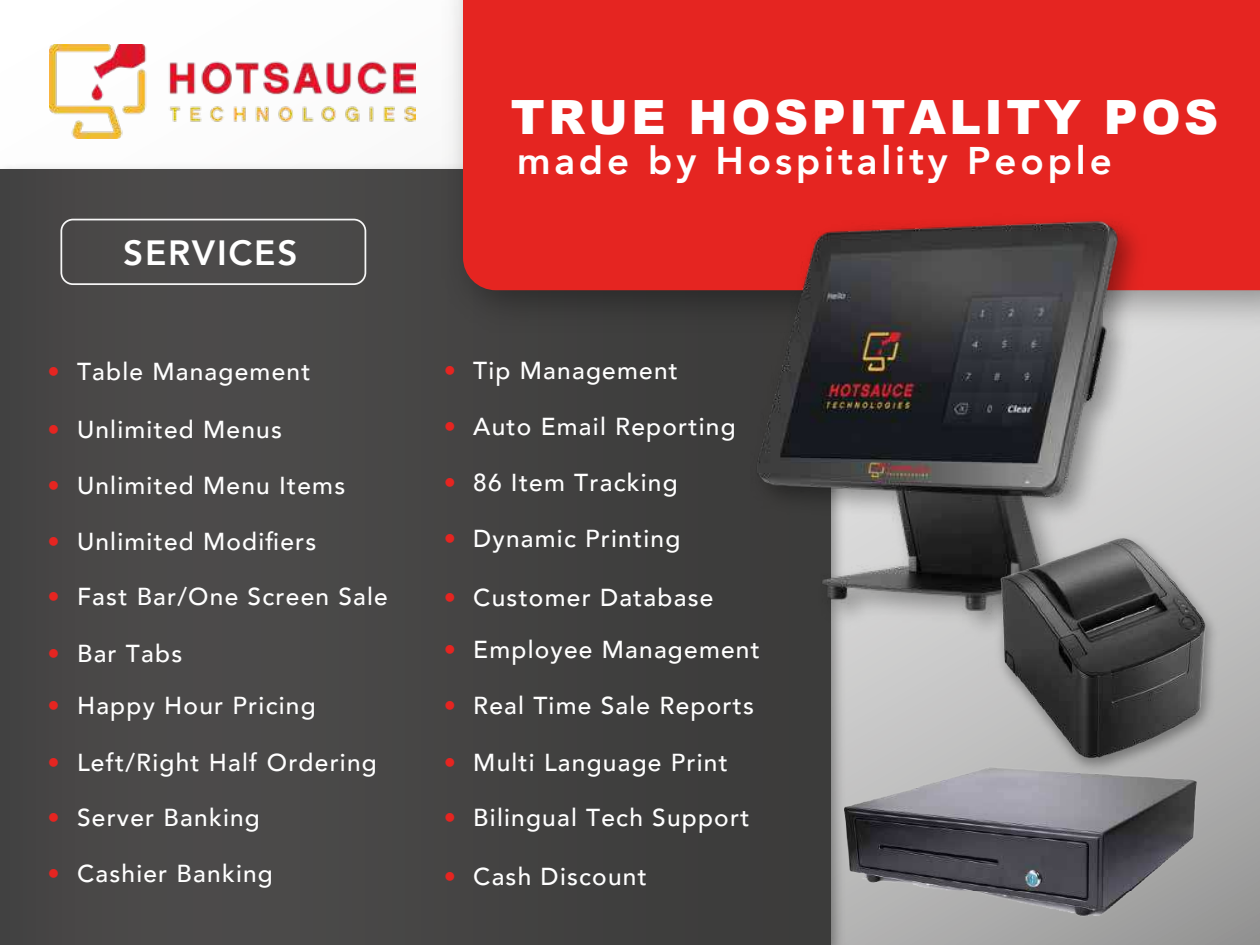
<style>
.page{position:relative;width:1260px;height:945px;background:#fff}
.page>*{position:absolute;margin:0;border:0;box-sizing:border-box;transform-origin:0 0}
.t1{font:900 47.25px "Arial";letter-spacing:.075em;color:#fff}
.t2{font:800 38.5px "Avenir";letter-spacing:.1em;color:#fff}
.t3{font:800 35px "Avenir";letter-spacing:.05em;color:#fff}
.t4{font:500 24.5px/52px "Avenir";letter-spacing:.05em;color:#fff}
.s1{color:#e52521}
</style>
<div class="page">
<svg style="left:849px;top:345px;width:411px;height:600px;background:#b8b8b8"></svg>
<div style="left:0;top:170px;width:831px;height:775px;background:#484746"></div>
<img style="left:428px;top:0;width:832px;height:345px">
<div style="left:463px;top:0;width:797px;height:290px;background:#e52521"></div>
<img style="left:49px;top:44px;width:367px;height:95px">
<img style="left:610px;top:201px;width:644px;height:430px">
<img style="left:926px;top:530px;width:334px;height:238px">
<img style="left:815px;top:737px;width:410px;height:206px">
<div style="left:60px;top:219px;width:306px;height:66px;border:2px solid #f6f6f6;border-radius:12px"></div>
<h3 class="t3" style="left:123px;top:239px;width:176px">SERVICES</h3>
<p class="t4" style="left:47px;top:348px;width:265px"><span class="s1">ï</span> Table Management</p>
<p class="t4" style="left:47px;top:406px;width:236px"><span class="s1">ï</span> Unlimited Menus</p>
<p class="t4" style="left:47px;top:462px;width:299px"><span class="s1">ï</span> Unlimited Menu Items</p>
<p class="t4" style="left:47px;top:514px;width:271px"><span class="s1">ï</span> Unlimited Modifiers</p>
<p class="t4" style="left:47px;top:570px;width:342px"><span class="s1">ï</span> Fast Bar/One Screen Sale</p>
<p class="t4" style="left:47px;top:626px;width:270px"><span class="s1">ï</span> Bar Tabs<br><span class="s1">ï</span> Happy Hour Pricing</p>
<p class="t4" style="left:47px;top:735px;width:331px"><span class="s1">ï</span> Left/Right Half Ordering</p>
<p class="t4" style="left:47px;top:791px;width:214px"><span class="s1">ï</span> Server Banking</p>
<p class="t4" style="left:47px;top:846px;width:227px"><span class="s1">ï</span> Cashier Banking</p>
<h1 class="t1" style="left:511px;top:100px;width:709px">TRUE HOSPITALITY POS</h1>
<h2 class="t2" style="left:517px;top:145px;width:596px">made by Hospitality People</h2>
<p class="t4" style="left:444px;top:347px;width:236px"><span class="s1">ï</span> Tip Management</p>
<p class="t4" style="left:444px;top:399px;width:293px"><span class="s1">ï</span> Auto Email Reporting</p>
<p class="t4" style="left:444px;top:455px;width:235px"><span class="s1">ï</span> 86 Item Tracking</p>
<p class="t4" style="left:444px;top:511px;width:238px"><span class="s1">ï</span> Dynamic Printing</p>
<p class="t4" style="left:444px;top:570px;width:318px;line-height:52.7px"><span class="s1">ï</span> Customer Database<br><span class="s1">ï</span> Employee Management</p>
<p class="t4" style="left:444px;top:678px;width:312px"><span class="s1">ï</span> Real Time Sale Reports</p>
<p class="t4" style="left:444px;top:735px;width:286px"><span class="s1">ï</span> Multi Language Print</p>
<p class="t4" style="left:444px;top:790px;width:307px"><span class="s1">ï</span> Bilingual Tech Support</p>
<p class="t4" style="left:444px;top:849px;width:205px"><span class="s1">ï</span> Cash Discount</p>
</div>
